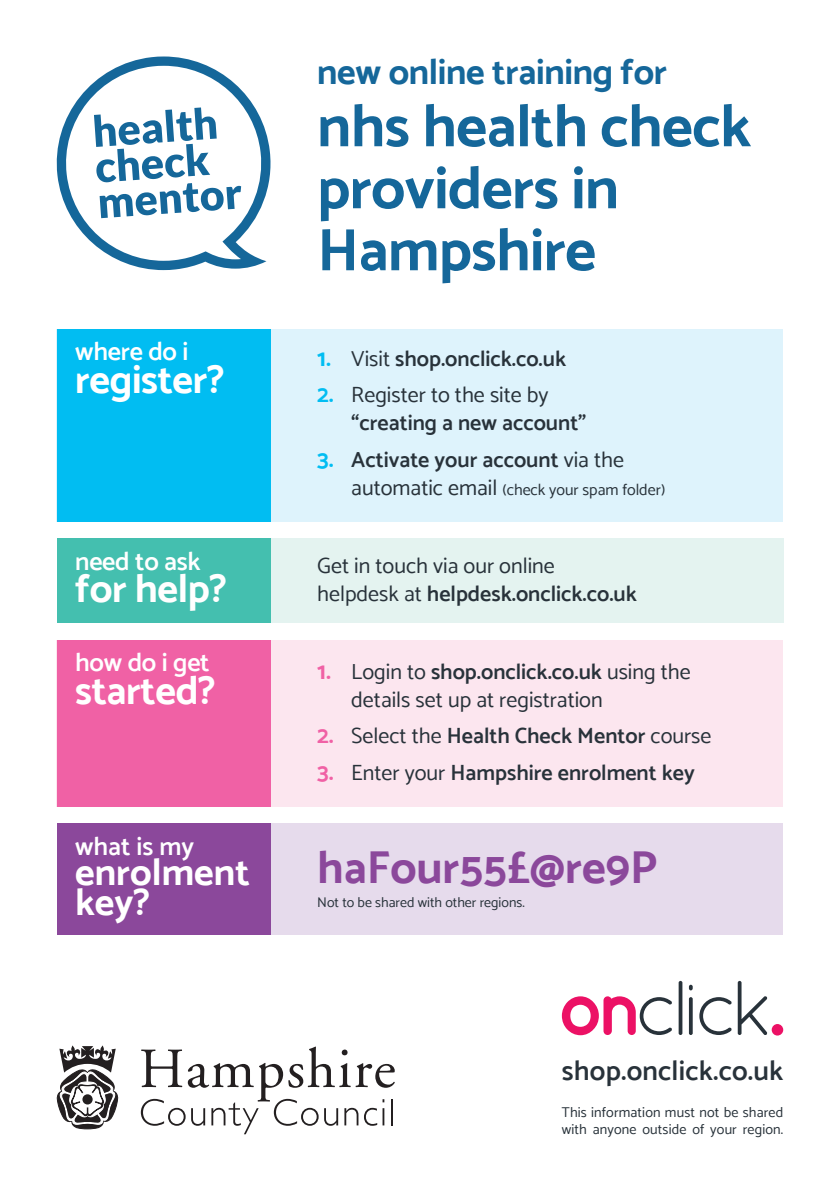
<style>
.page{position:relative;width:840px;height:1191px;background:#fff}
.page>*{position:absolute;margin:0;border:0;box-sizing:border-box;transform-origin:0 0}
.t1{font:700 60px/62px "Catamaran";letter-spacing:-.01em;color:#15679a}
.t2{font:700 46px "Catamaran";color:#8b489b}
.t3{font:700 40px "Catamaran";letter-spacing:-.01em;color:#fff}
.t4{font:700 38px/30px "Catamaran";color:#fff}
.t5{font:700 36px "Catamaran";letter-spacing:-.01em;color:#15679a}
.t6{font:600 28px "Catamaran";letter-spacing:.01em;color:#28323a}
.t7{font:600 26px "Catamaran";letter-spacing:-.01em;color:#fff}
.t8{font:600 22px/28px "Catamaran";color:#28323a}
.t9{font:22px/28px "Catamaran";color:#28323a}
.t10{font:16px "Catamaran";color:#28323a}
.t11{font:14.2px/17px "Catamaran";letter-spacing:.01em;color:#28323a}
.t12{font:14px "Catamaran";color:#28323a}
.s1{font-weight:700;font-size:24px;color:#01bdf2}
.s2{font-weight:400}
.s3{font-size:22px}
.s4{font-weight:600}
.s5{font-weight:700;font-size:24px;color:#f061a5}
</style>
<div class="page">
<div style="left:241px;top:823px;width:541px;height:111px;background:#e6dbec"></div>
<div style="left:57px;top:639px;width:725px;height:167px;background:#fce6ef"></div>
<div style="left:57px;top:329px;width:725px;height:192px;background:#def3fc"></div>
<div style="left:210px;top:538px;width:572px;height:85px;background:#e4f3f0"></div>
<svg style="left:56px;top:56px;width:215px;height:214px"></svg>
<div style="left:57px;top:823px;width:213px;height:111px;background:#8b489b"></div>
<div style="left:57px;top:329px;width:213px;height:192px;background:#01bdf2"></div>
<div style="left:57px;top:639px;width:213px;height:167px;background:#f061a5"></div>
<div style="left:57px;top:538px;width:213px;height:85px;background:#44bfaf"></div>
<svg style="left:561px;top:996px;width:110px;height:39px"></svg>
<svg style="left:678px;top:981px;width:4px;height:54px"></svg>
<svg style="left:688px;top:984px;width:4px;height:6px"></svg>
<svg style="left:688px;top:997px;width:4px;height:38px"></svg>
<svg style="left:699px;top:997px;width:32px;height:38px"></svg>
<svg style="left:737px;top:981px;width:30px;height:54px"></svg>
<div style="left:771px;top:1024px;width:11px;height:11px;background:#ec1165;border-radius:50%"></div>
<svg style="left:141px;top:1046px;width:253px;height:88px"></svg>
<svg style="left:56px;top:1045px;width:62px;height:84px"></svg>
<svg style="left:80px;top:1091px;width:15px;height:16px"></svg>
<div style="left:80px;top:1091px;width:15px;height:16px;border:1px solid #fff;border-radius:50%"></div>
<div style="left:82px;top:1094px;width:11px;height:10px;background:#231f20;border-radius:50%"></div>
<p class="t7" style="left:75px;top:336px;width:115px">where do i</p>
<h3 class="t3" style="left:75px;top:356px;width:151px">register?</h3>
<p class="t7" style="left:75px;top:545px;width:127px">need to ask</p>
<h3 class="t3" style="left:75px;top:565px;width:153px">for help?</h3>
<p class="t7" style="left:75px;top:647px;width:136px">how do i get</p>
<h3 class="t3" style="left:75px;top:666px;width:142px">started?</h3>
<p class="t7" style="left:75px;top:830px;width:120px">what is my</p>
<h3 class="t4" style="left:75px;top:856px;width:176px">enrolment key?</h3>
<h3 class="t5" style="left:317px;top:51px;width:351px">new online training for</h3>
<h1 class="t1" style="left:317px;top:95px;width:435px">nhs health check providers in<br>Hampshire</h1>
<p class="t8" style="left:317px;top:344px;width:250px"><span class="s1">1.</span> <span class="s2">Visit</span> shop.onclick.co.uk</p>
<p class="t8" style="left:351px;top:381px;width:236px;text-indent:-34px"><span class="s1">2.</span> <span class="s2">Register to the site by </span>“creating a new account”</p>
<p class="t8" style="left:317px;top:445px;width:308px"><span class="s1">3.</span> Activate your account <span class="s2">via the</span></p>
<p class="t10" style="left:351px;top:480px;width:315px"><span class="s3">automatic email</span> (check your spam folder)</p>
<p class="t9" style="left:317px;top:551px;width:321px">Get in touch via our online helpdesk at <span class="s4">helpdesk.onclick.co.uk</span></p>
<p class="t9" style="left:351px;top:657px;width:341px;text-indent:-34px"><span class="s5">1.</span> Login to <span class="s4">shop.onclick.co.uk</span> using the details set up at registration</p>
<p class="t8" style="left:317px;top:722px;width:395px"><span class="s5">2.</span> <span class="s2">Select the</span> Health Check Mentor <span class="s2">course</span></p>
<p class="t8" style="left:317px;top:758px;width:379px"><span class="s5">3.</span> <span class="s2">Enter your</span> Hampshire enrolment key</p>
<h2 class="t2" style="left:317px;top:840px;width:341px">haFour55£@re9P</h2>
<p class="t12" style="left:317px;top:893px;width:209px">Not to be shared with other regions.</p>
<p class="t6" style="left:561px;top:1054px;width:223px">shop.onclick.co.uk</p>
<p class="t11" style="left:561px;top:1103px;width:223px">This information must not be shared with anyone outside of your region.</p>
</div>
